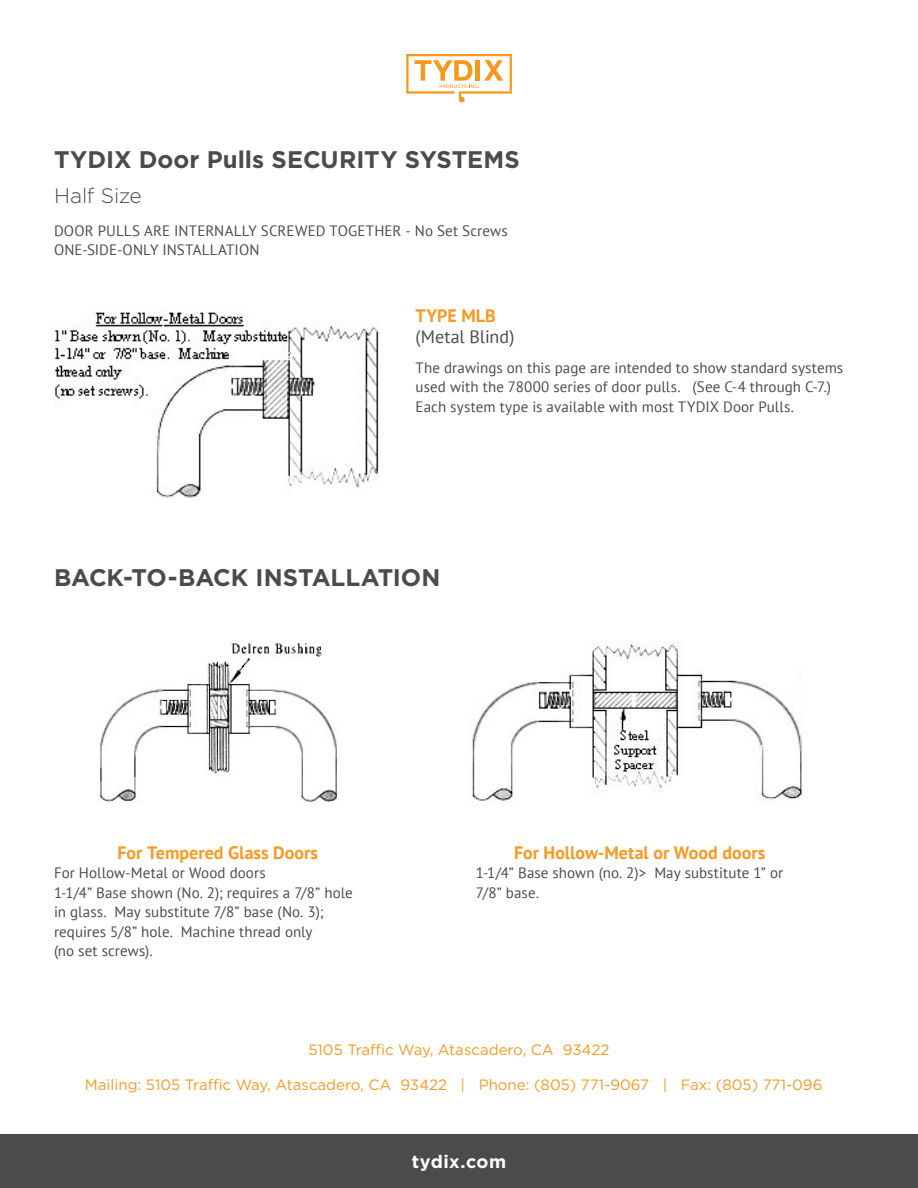
<style>
.page{position:relative;width:918px;height:1188px;background:#fff}
.page>*{position:absolute;margin:0;border:0;box-sizing:border-box;transform-origin:0 0}
.t1{font:700 24px "Gotham";color:#4c4b4b}
.t2{font:300 21px "Gotham";letter-spacing:-.01em;color:#4c4b4b}
.Paragraph{font:700 18px "PT Sans";color:#f79923}
.Paragraph-2{font:18px "PT Sans";color:#4c4b4b}
.t3{font:700 18px "Gotham";letter-spacing:.025em;color:#fff}
.Specific{font:15px/19.5px "PT Sans";letter-spacing:.005em;color:#4c4b4b}
.t4{font:15px "Gotham";color:#f79923}
.s1{color:#fff}
</style>
<div class="page">
<svg style="left:406px;top:54px;width:106px;height:49px"></svg>
<div style="left:0;top:1134px;width:918px;height:54px;background:#4c4b4b"></div>
<img style="left:55px;top:312px;width:324px;height:186px">
<img style="left:100px;top:643px;width:237px;height:159px">
<img style="left:472px;top:642px;width:330px;height:159px">
<h1 class="t1" style="left:54px;top:143px;width:468px">TYDIX Door Pulls SECURITY SYSTEMS</h1>
<h3 class="t2" style="left:54px;top:182px;width:89px">Half Size</h3>
<p class="Specific" style="left:54px;top:221px;width:455px">DOOR PULLS ARE INTERNALLY SCREWED TOGETHER - No Set Screws</p>
<p class="Specific" style="left:54px;top:240px;width:207px">ONE-SIDE-ONLY INSTALLATION</p>
<p class="Paragraph" style="left:416px;top:304px;width:82px">TYPE MLB</p>
<p class="Paragraph-2" style="left:416px;top:326px;width:100px">(Metal Blind)</p>
<p class="Specific" style="left:416px;top:358px;width:429px">The drawings on this page are intended to show standard systems used with the 78000 series of door pulls. (See C-4 through C-7.)</p>
<p class="Specific" style="left:416px;top:397px;width:380px">Each system type is available with most TYDIX Door Pulls.</p>
<h1 class="t1" style="left:54px;top:562px;width:388px">BACK-TO-BACK INSTALLATION</h1>
<p class="Paragraph" style="left:118px;top:840px;width:202px">For Tempered Glass Doors</p>
<p class="Specific" style="left:54px;top:863px;width:213px">For Hollow-Metal or Wood doors</p>
<p class="Specific" style="left:54px;top:882px;width:300px">1-1/4” Base shown (No. 2); requires a 7/8” hole</p>
<p class="Specific" style="left:54px;top:902px;width:271px">in glass. May substitute 7/8” base (No. 3);</p>
<p class="Specific" style="left:54px;top:921px;width:260px">requires 5/8” hole. Machine thread only</p>
<p class="Specific" style="left:54px;top:941px;width:100px">(no set screws).</p>
<p class="Paragraph" style="left:514px;top:840px;width:253px">For Hollow-Metal or Wood doors</p>
<p class="Specific" style="left:476px;top:863px;width:309px">1-1/4” Base shown (no. 2)&gt; May substitute 1” or<br>7/8” base.</p>
<p class="t4" style="left:308px;top:1040px;width:303px">5105 Traffic Way, Atascadero, CA 93422</p>
<p class="t4" style="left:85px;top:1075px;width:750px">Mailing: 5105 Traffic Way, Atascadero, CA 93422 | Phone: (805) 771-9067 | Fax: (805) 771-096<span class="s1">0</span></p>
<p class="t3" style="left:412px;top:1150px;width:96px">tydix.com</p>
</div>
